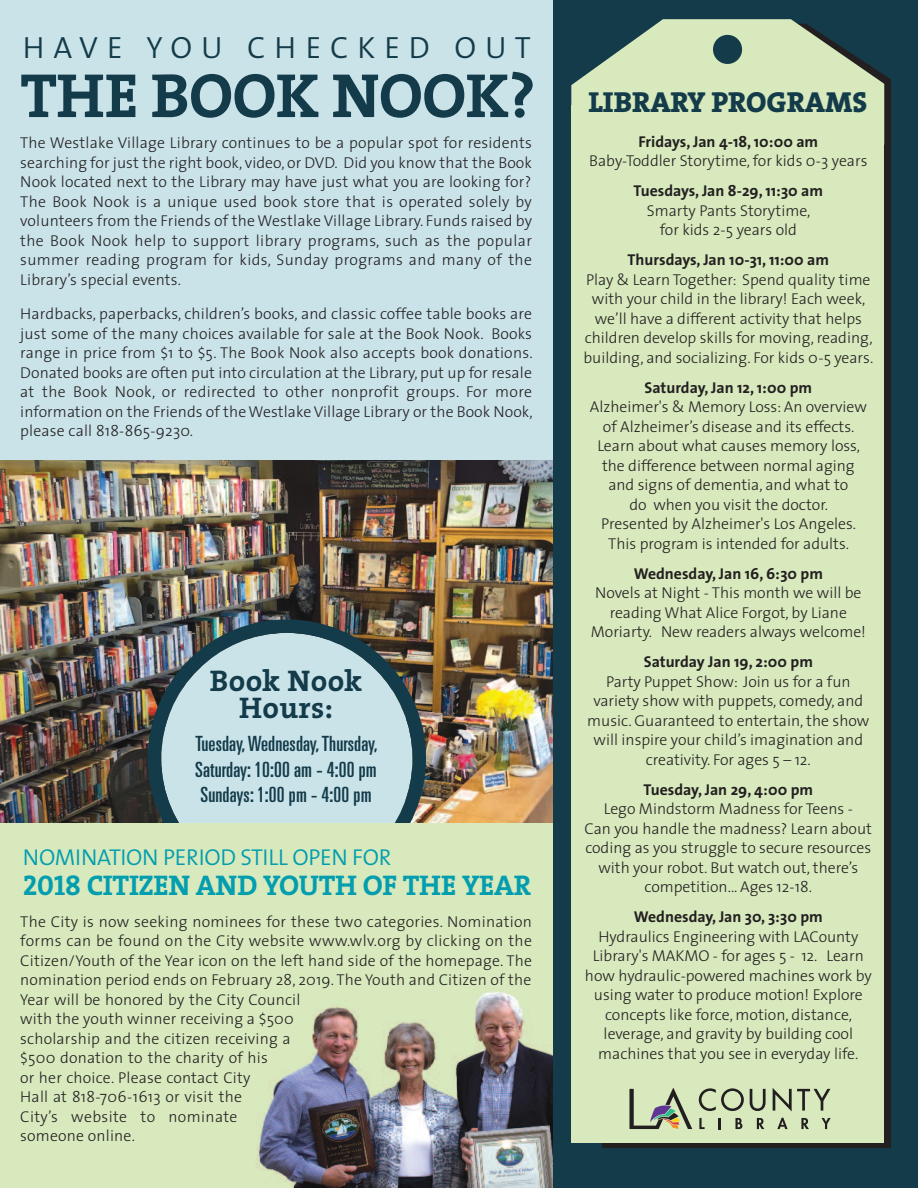
<style>
.page{position:relative;width:918px;height:1188px;background:#fff}
.page>*{position:absolute;margin:0;border:0;box-sizing:border-box;transform-origin:0 0}
.t1{font:700 62.85px "The Serif";letter-spacing:-.01em;color:#143b4a}
.t2{font:300 30.9px "The Sans";letter-spacing:.29em;color:#143b4a}
.t3{font:700 30px/27px "The Serif";letter-spacing:.01em;color:#143b4a;text-align:center}
.t4{font:29.1px "The Serif Extra Bold Caps";letter-spacing:-.005em;color:#143b4a}
.t5{font:700 28.65px "The Serif";letter-spacing:-.01em;color:#029dae}
.t6{font:300 23.1px "The Sans";letter-spacing:-.01em;color:#029dae}
.t7{font:ultra-condensed 21px/25.5px "Univers";letter-spacing:.005em;color:#143b4a;text-align:justify}
.t8{font:300 15.75px/19.5px "The Sans";color:#231f20;text-align:center}
.t9{font:700 15.75px "The Sans";color:#231f20}
.s1{font-family:"The Serif Bold Caps";font-weight:400}
</style>
<div class="page">
<div style="left:0;top:0;width:563px;height:479px;background:#c9e3e9"></div>
<img style="left:0;top:460px;width:553px;height:363px">
<svg style="left:148px;top:619px;width:278px;height:204px;background:#a2b8bd"></svg>
<div style="left:0;top:823px;width:563px;height:365px;background:#d7e9bd"></div>
<img style="left:255px;top:992px;width:298px;height:196px">
<div style="left:553px;top:0;width:365px;height:1188px;background:#143b4a"></div>
<div style="left:602px;top:96px;width:289px;height:1052px;background:#231f20"></div>
<div style="left:571px;top:105px;width:313px;height:1038px;background:#d7e9bd"></div>
<svg style="left:571px;top:19px;width:320px;height:126px"></svg>
<div style="left:713px;top:35px;width:29px;height:29px;background:#143b4a;border-radius:50%"></div>
<svg style="left:699px;top:1088px;width:45px;height:23px"></svg>
<svg style="left:750px;top:1089px;width:16px;height:22px"></svg>
<svg style="left:773px;top:1088px;width:57px;height:23px"></svg>
<svg style="left:699px;top:1118px;width:6px;height:11px"></svg>
<svg style="left:719px;top:1118px;width:2px;height:11px"></svg>
<svg style="left:735px;top:1118px;width:7px;height:11px"></svg>
<svg style="left:757px;top:1118px;width:7px;height:11px"></svg>
<svg style="left:777px;top:1118px;width:11px;height:11px"></svg>
<svg style="left:801px;top:1118px;width:8px;height:11px"></svg>
<svg style="left:822px;top:1118px;width:9px;height:11px"></svg>
<svg style="left:629px;top:1088px;width:63px;height:41px"></svg>
<h2 class="t2" style="left:23px;top:37px;width:509px">HAVE YOU CHECKED OUT</h2>
<h1 class="t1" style="left:20px;top:75px;width:517px">THE BOOK NOOK?</h1>
<p class="t8" style="left:20px;top:135px;width:513px;text-align:justify">The Westlake Village Library continues to be a popular spot for residents searching for just the right book, video, or DVD. Did you know that the Book Nook located next to the Library may have just what you are looking for?<br>The Book Nook is a unique used book store that is operated solely by volunteers from the Friends of theWestlake Village Library. Funds raised by the Book Nook help to support library programs, such as the popular summer reading program for kids, Sunday programs and many of the Library’s special events.</p>
<p class="t8" style="left:20px;top:306px;width:514px;text-align:justify">Hardbacks, paperbacks, children’s books, and classic coffee table books are just some of the many choices available for sale at the Book Nook. Books range in price from $1 to $5. The Book Nook also accepts book donations.<br>Donated books are often put into circulation at the Library, put up for resale at the Book Nook, or redirected to other nonprofit groups. For more information on the Friends of theWestlake Village Library or the Book Nook, please call 818-865-9230.</p>
<h3 class="t3" style="left:210px;top:671px;width:154px">Book Nook<br>Hours:</h3>
<h3 class="t7" style="left:195px;top:733px;width:184px">Tuesday,Wednesday,Thursday, Saturday:10:00 am - 4:00 pm Sundays:1:00 pm - 4:00 pm</h3>
<h3 class="t6" style="left:23px;top:850px;width:370px">NOMINATION PERIOD STILL OPEN FOR</h3>
<h3 class="t5" style="left:23px;top:876px;width:510px"><span class="s1">2018</span> CITIZEN AND YOUTH OF THE YEAR</h3>
<p class="t8" style="left:20px;top:913px;width:513px;text-align:left">The City is now seeking nominees for these two categories. Nomination forms can be found on the City website www.wlv.org by clicking on the Citizen/Youth of the Year icon on the left hand side of the homepage. The nomination period ends on February 28, 2019. The Youth and Citizen of the Year will be honored by the City Council<br>with the youth winner receiving a $500<br>scholarship and the citizen receiving a<br>$500 donation to the charity of his<br>or her choice. Please contact City<br>Hall at 818-706-1613 or visit the<br>City’s website to nominate<br>someone online.</p>
<h3 class="t4" style="left:588px;top:92px;width:280px">LIBRARY PROGRAMS</h3>
<p class="t9" style="left:638px;top:135px;width:181px">Fridays, Jan 4-18, 10:00 am</p>
<p class="t8" style="left:589px;top:153px;width:280px">Baby-Toddler Storytime, for kids 0-3 years</p>
<p class="t9" style="left:634px;top:185px;width:191px">Tuesdays, Jan 8-29, 11:30 am</p>
<p class="t8" style="left:647px;top:202px;width:165px">Smarty Pants Storytime, for kids 2-5 years old</p>
<p class="t9" style="left:628px;top:254px;width:203px">Thursdays, Jan 10-31, 11:00 am</p>
<p class="t8" style="left:583px;top:271px;width:291px">Play &amp; Learn Together: Spend quality time with your child in the library! Each week, we’ll have a different activity that helps children develop skills for moving, reading, building, and socializing. For kids 0-5 years.</p>
<p class="t9" style="left:645px;top:381px;width:169px">Saturday, Jan 12, 1:00 pm</p>
<p class="t8" style="left:590px;top:399px;width:279px">Alzheimer's &amp; Memory Loss: An overview of Alzheimer’s disease and its effects.<br>Learn about what causes memory loss, the difference between normal aging and signs of dementia, and what to<br>do when you visit the doctor.<br>Presented by Alzheimer's Los Angeles.<br>This program is intended for adults.</p>
<p class="t9" style="left:634px;top:567px;width:191px">Wednesday, Jan 16, 6:30 pm</p>
<p class="t8" style="left:591px;top:585px;width:277px">Novels at Night - This month we will be reading What Alice Forgot, by Liane<br>Moriarty. New readers always welcome!</p>
<p class="t9" style="left:644px;top:656px;width:171px">Saturday Jan 19, 2:00 pm</p>
<p class="t8" style="left:587px;top:673px;width:284px">Party Puppet Show: Join us for a fun variety show with puppets, comedy, and music. Guaranteed to entertain, the show will inspire your child’s imagination and creativity. For ages 5 – 12.</p>
<p class="t9" style="left:644px;top:783px;width:171px">Tuesday, Jan 29, 4:00 pm</p>
<p class="t8" style="left:585px;top:801px;width:289px">Lego Mindstorm Madness for Teens -<br>Can you handle the madness? Learn about coding as you struggle to secure resources with your robot. But watch out, there’s competition... Ages 12-18.</p>
<p class="t9" style="left:634px;top:911px;width:191px">Wednesday, Jan 30, 3:30 pm</p>
<p class="t8" style="left:585px;top:928px;width:288px">Hydraulics Engineering with LACounty Library's MAKMO - for ages 5 - 12. Learn how hydraulic-powered machines work by using water to produce motion! Explore concepts like force, motion, distance, leverage, and gravity by building cool machines that you see in everyday life.</p>
</div>
